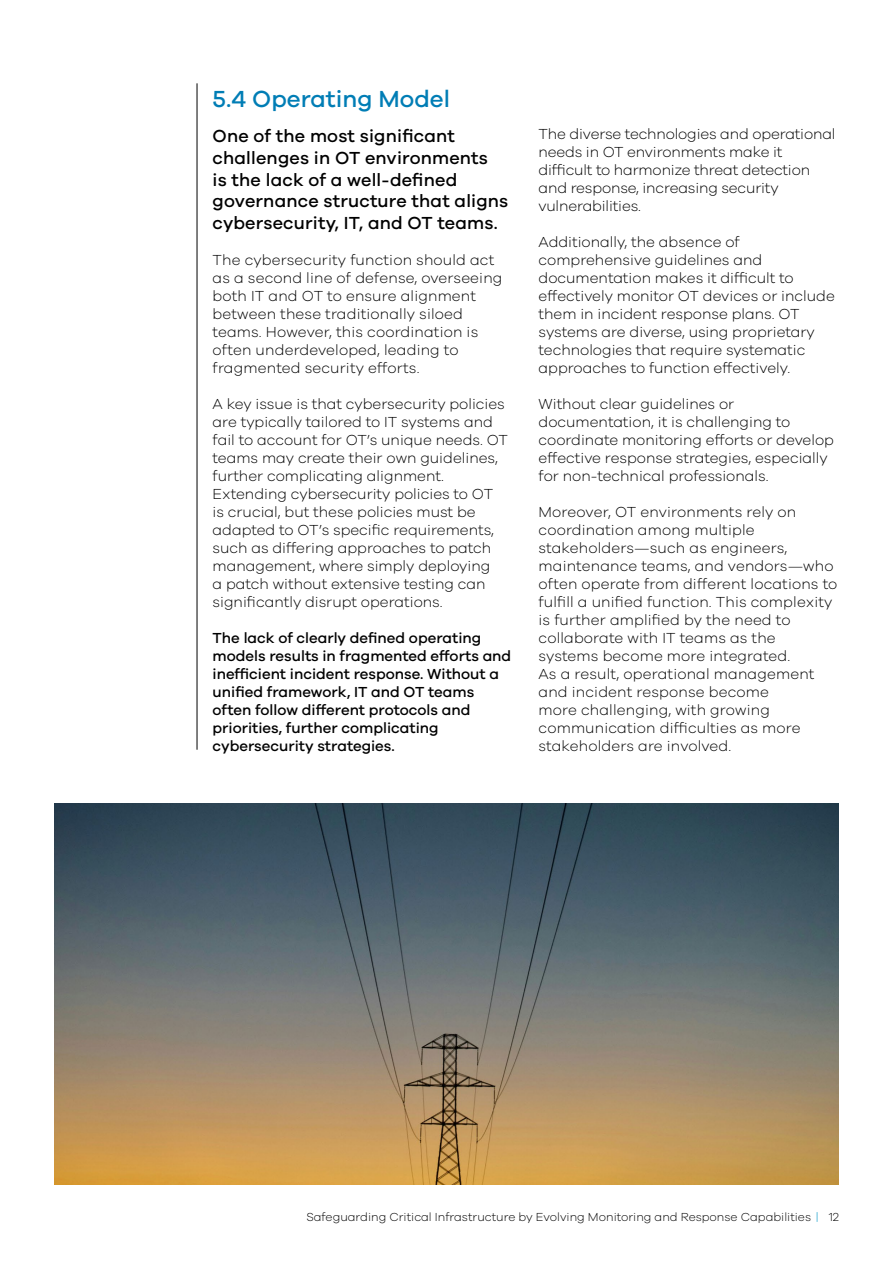
<style>
.page{position:relative;width:893px;height:1263px;background:#fff}
.page>*{position:absolute;margin:0;border:0;box-sizing:border-box;transform-origin:0 0}
.t1{font:500 24px "Galano Grotesque";color:#007db5}
.t2{font:500 18px/21.6px "Galano Grotesque";letter-spacing:.01em;color:#000}
.t3{font:300 15px/18px "Galano Grotesque";color:#000}
.t4{font:500 15px/18px "Galano Grotesque";color:#000}
.t5{font:300 12px "Galano Grotesque";color:#000}
.s1{color:#0096c7}
</style>
<div class="page">
<img style="left:54px;top:804px;width:785px;height:380px">
<hr style="left:197px;top:83px;width:1px;height:667px;background:#000">
<h1 class="t1" style="left:213px;top:85px;width:239px">5.4 Operating Model</h1>
<p class="t2" style="left:213px;top:125px;width:297px">One of the most significant challenges in OT environments<br>is the lack of a well-defined governance structure that aligns cybersecurity IT, , and OT teams.</p>
<p class="t3" style="left:213px;top:250px;width:291px">The cybersecurity function should act as a second line of defense, overseeing both IT and OT to ensure alignment between these traditionally siloed teams. However, this coordination is often underdeveloped, leading to fragmented security efforts.</p>
<p class="t3" style="left:213px;top:394px;width:297px">A key issue is that cybersecurity policies are typically tailored to IT systems and fail to account for OT s’ unique needs. OT teams may create their own guidelines, further complicating alignment.<br>Extending cybersecurity policies to OT is crucial, but these policies must be adapted to OT s’ specific requirements, such as differing approaches to patch management, where simply deploying<br>a patch without extensive testing can significantly disrupt operations.</p>
<p class="t4" style="left:213px;top:628px;width:300px">The lack of clearly defined operating models results in fragmented efforts and inefficient incident response. Without a unified framework IT, and OT teams often follow different protocols and priorities, further complicating cybersecurity strategies.</p>
<p class="t3" style="left:539px;top:125px;width:298px">The diverse technologies and operational needs in OT environments make it difficult to harmonize threat detection and response, increasing security vulnerabilities.</p>
<p class="t3" style="left:539px;top:233px;width:298px">Additionally, the absence of comprehensive guidelines and documentation makes it difficult to effectively monitor OT devices or include them in incident response plans. OT systems are diverse, using proprietary technologies that require systematic approaches to function effectively.</p>
<p class="t3" style="left:539px;top:395px;width:297px">Without clear guidelines or documentation it, is challenging to coordinate monitoring efforts or develop effective response strategies, especially for non-technical professionals.</p>
<p class="t3" style="left:539px;top:503px;width:300px">Moreover, OT environments rely on coordination among multiple stakeholders—such as engineers, maintenance teams, and vendors—who often operate from different locations to fulfill a unified function. This complexity is further amplified by the need to collaborate with IT teams as the systems become more integrated.<br>As a result, operational management and incident response become<br>more challenging, with growing communication difficulties as more stakeholders are involved.</p>
<p class="t5" style="left:306px;top:1210px;width:514px">Safeguarding Critical Infrastructure by Evolving Monitoring and Response Capabilities <span class="s1">|</span></p>
<p class="t5" style="left:829px;top:1210px;width:12px">12</p>
</div>
